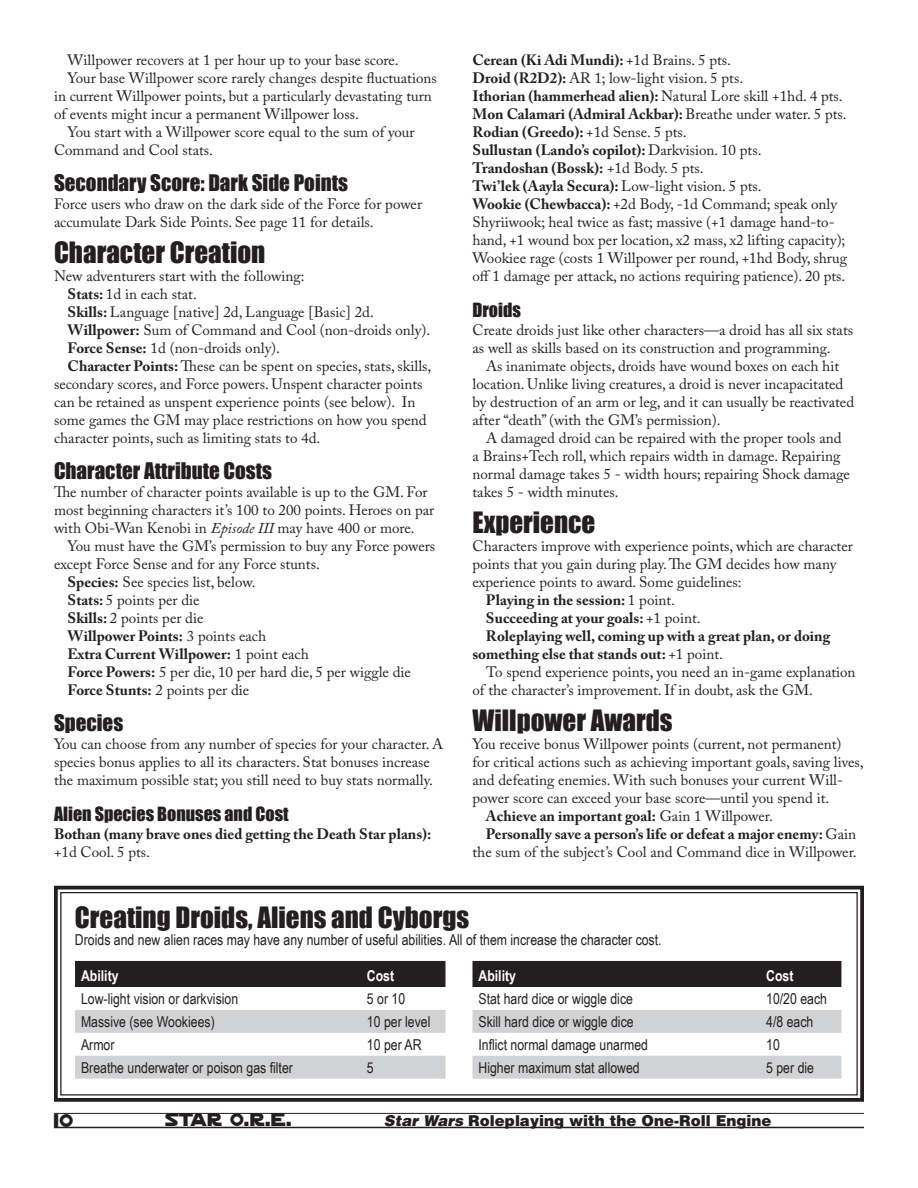
<style>
.page{position:relative;width:918px;height:1188px;background:#fff}
.page>*{position:absolute;margin:0;border:0;box-sizing:border-box;transform-origin:0 0}
.t1{font:27px "Impact";color:#231f20}
.t2{font:21px "Impact";color:#231f20}
.t3{font:18px "Impact";color:#231f20}
.t4{font:18px "Jedi Normal";letter-spacing:-.015em;color:#231f20}
.t5{font:15px/18px "Adobe Caslon Pro";color:#231f20}
.t6{font:700 15px "Adobe Caslon Pro";color:#231f20}
.t7{font:15px "Arial Narrow";color:#231f20}
.t8{font:900 15px "Helvetica";color:#231f20}
.t9{font:700 15px "Arial Narrow";color:#fff}
.s1{font-weight:700}
.s2{font-style:italic}
.s3{font-weight:400}
</style>
<div class="page">
<hr style="left:54px;top:1113px;width:810px;height:1px;background:#231f20">
<hr style="left:54px;top:1127px;width:810px;height:1px;background:#231f20">
<svg style="left:54px;top:885px;width:810px;height:217px"></svg>
<div style="left:60px;top:892px;width:798px;height:204px;border:1px solid #231f20"></div>
<div style="left:75px;top:961px;width:371px;height:26px;background:#231f20"></div>
<svg style="left:75px;top:1010px;width:371px;height:69px"></svg>
<div style="left:472px;top:961px;width:369px;height:26px;background:#231f20"></div>
<svg style="left:472px;top:1010px;width:369px;height:69px"></svg>
<p class="t5" style="left:68px;top:51px;width:333px">Willpower recovers at 1 per hour up to your base score.</p>
<p class="t5" style="left:68px;top:69px;width:371px">Your base Willpower score rarely changes despite fluctuations</p>
<p class="t5" style="left:54px;top:87px;width:379px">in current Willpower points, but a particularly devastating turn</p>
<p class="t5" style="left:54px;top:105px;width:306px">of events might incur a permanent Willpower loss.</p>
<p class="t5" style="left:68px;top:123px;width:349px">You start with a Willpower score equal to the sum of your</p>
<p class="t5" style="left:54px;top:141px;width:161px">Command and Cool stats.</p>
<h2 class="t2" style="left:54px;top:170px;width:296px">Secondary Score: Dark Side Points</h2>
<p class="t5" style="left:54px;top:195px;width:370px">Force users who draw on the dark side of the Force for power accumulate Dark Side Points. See page 11 for details.</p>
<h1 class="t1" style="left:54px;top:236px;width:213px">Character Creation</h1>
<p class="t5" style="left:54px;top:267px;width:252px">New adventurers start with the following:</p>
<p class="t5" style="left:67px;top:285px;width:131px"><span class="s1">Stats:</span> 1d in each stat.</p>
<p class="t5" style="left:67px;top:303px;width:308px"><span class="s1">Skills:</span> Language [native] 2d, Language [Basic] 2d.</p>
<p class="t5" style="left:67px;top:321px;width:364px"><span class="s1">Willpower:</span> Sum of Command and Cool (non-droids only).</p>
<p class="t5" style="left:67px;top:339px;width:214px"><span class="s1">Force Sense:</span> 1d (non-droids only).</p>
<p class="t5" style="left:67px;top:357px;width:365px"><span class="s1">Character Points:</span> These can be spent on species, stats, skills,</p>
<p class="t5" style="left:54px;top:375px;width:370px">secondary scores, and Force powers. Unspent character points</p>
<p class="t5" style="left:54px;top:393px;width:363px">can be retained as unspent experience points (see below). In</p>
<p class="t5" style="left:54px;top:411px;width:374px">some games the GM may place restrictions on how you spend</p>
<p class="t5" style="left:54px;top:429px;width:268px">character points, such as limiting stats to 4d.</p>
<h2 class="t2" style="left:54px;top:458px;width:220px">Character Attribute Costs</h2>
<p class="t5" style="left:54px;top:483px;width:382px">The number of character points available is up to the GM. For most beginning characters it’s 100 to 200 points. Heroes on par with Obi-Wan Kenobi in <span class="s2">Episode III</span> may have 400 or more.</p>
<p class="t5" style="left:68px;top:537px;width:369px">You must have the GM’s permission to buy any Force powers</p>
<p class="t5" style="left:54px;top:555px;width:267px">except Force Sense and for any Force stunts.</p>
<p class="t5" style="left:67px;top:573px;width:189px"><span class="s1">Species:</span> See species list, below.</p>
<p class="t5" style="left:68px;top:591px;width:134px"><span class="s1">Stats:</span> 5 points per die</p>
<p class="t5" style="left:68px;top:609px;width:138px"><span class="s1">Skills:</span> 2 points per die</p>
<p class="t6" style="left:67px;top:627px;width:200px">Willpower Points: <span class="s3">3 points each</span></p>
<p class="t6" style="left:67px;top:645px;width:243px">Extra Current Willpower: <span class="s3">1 point each</span></p>
<p class="t5" style="left:67px;top:663px;width:345px"><span class="s1">Force Powers:</span> 5 per die, 10 per hard die, 5 per wiggle die</p>
<p class="t5" style="left:67px;top:681px;width:183px"><span class="s1">Force Stunts:</span> 2 points per die</p>
<h2 class="t2" style="left:54px;top:710px;width:71px">Species</h2>
<p class="t5" style="left:54px;top:735px;width:391px">You can choose from any number of species for your character. A species bonus applies to all its characters. Stat bonuses increase the maximum possible stat; you still need to buy stats normally.</p>
<p class="t3" style="left:54px;top:803px;width:236px">Alien Species Bonuses and Cost</p>
<p class="t6" style="left:54px;top:825px;width:379px">Bothan (many brave ones died getting the Death Star plans):</p>
<p class="t5" style="left:54px;top:843px;width:98px">+1d Cool. 5 pts.</p>
<p class="t5" style="left:472px;top:51px;width:376px"><span class="s1">Cerean (Ki Adi Mundi):</span> +1d Brains. 5 pts.<br><span class="s1">Droid (R2D2):</span> AR 1; low-light vision. 5 pts.<br><span class="s1">Ithorian (hammerhead alien):</span> Natural Lore skill +1hd. 4 pts.<br><span class="s1">Mon Calamari (Admiral Ackbar):</span> Breathe under water. 5 pts.<br><span class="s1">Rodian (Greedo):</span> +1d Sense. 5 pts.<br><span class="s1">Sullustan (Lando’s copilot):</span> Darkvision. 10 pts.<br><span class="s1">Trandoshan (Bossk):</span> +1d Body. 5 pts.<br><span class="s1">Twi’lek (Aayla Secura):</span> Low-light vision. 5 pts.<br><span class="s1">Wookie (Chewbacca):</span> +2d Body, -1d Command; speak only Shyriiwook; heal twice as fast; massive (+1 damage hand-to&shy;hand, +1 wound box per location, x2 mass, x2 lifting capacity); Wookiee rage (costs 1 Willpower per round, +1hd Body, shrug off 1 damage per attack, no actions requiring patience). 20 pts.</p>
<p class="t3" style="left:472px;top:299px;width:50px">Droids</p>
<p class="t5" style="left:472px;top:321px;width:382px">Create droids just like other characters—a droid has all six stats as well as skills based on its construction and programming.</p>
<p class="t5" style="left:472px;top:357px;width:383px;text-indent:14px">As inanimate objects, droids have wound boxes on each hit location. Unlike living creatures, a droid is never incapacitated by destruction of an arm or leg, and it can usually be reactivated after “death” (with the GM’s permission).</p>
<p class="t5" style="left:472px;top:429px;width:379px;text-indent:14px">A damaged droid can be repaired with the proper tools and a Brains+Tech roll, which repairs width in damage. Repairing normal damage takes 5 - width hours; repairing Shock damage takes 5 - width minutes.</p>
<h1 class="t1" style="left:472px;top:506px;width:124px">Experience</h1>
<p class="t5" style="left:472px;top:537px;width:382px">Characters improve with experience points, which are character</p>
<p class="t5" style="left:472px;top:555px;width:365px">points that you gain during play. The GM decides how many</p>
<p class="t5" style="left:472px;top:573px;width:271px">experience points to award. Some guidelines:</p>
<p class="t6" style="left:486px;top:591px;width:191px">Playing in the session: <span class="s3">1 point.</span></p>
<p class="t6" style="left:486px;top:609px;width:216px">Succeeding at your goals: <span class="s3">+1 point.</span></p>
<p class="t6" style="left:486px;top:627px;width:346px">Roleplaying well, coming up with a great plan, or doing</p>
<p class="t6" style="left:472px;top:645px;width:252px">something else that stands out: <span class="s3">+1 point.</span></p>
<p class="t5" style="left:486px;top:663px;width:371px">To spend experience points, you need an in-game explanation</p>
<p class="t5" style="left:472px;top:681px;width:342px">of the character’s improvement. If in doubt, ask the GM.</p>
<h1 class="t1" style="left:472px;top:704px;width:202px">Willpower Awards</h1>
<p class="t5" style="left:472px;top:735px;width:371px">You receive bonus Willpower points (current, not permanent)</p>
<p class="t5" style="left:472px;top:753px;width:393px">for critical actions such as achieving important goals, saving lives,</p>
<p class="t5" style="left:472px;top:771px;width:372px">and defeating enemies. With such bonuses your current Will-</p>
<p class="t5" style="left:472px;top:789px;width:358px">power score can exceed your base score—until you spend it.</p>
<p class="t6" style="left:486px;top:807px;width:288px">Achieve an important goal: <span class="s3">Gain 1 Willpower.</span></p>
<p class="t6" style="left:486px;top:825px;width:372px">Personally save a person’s life or defeat a major enemy: <span class="s3">Gain</span></p>
<p class="t5" style="left:473px;top:843px;width:386px">the sum of the subject’s Cool and Command dice in Willpower.</p>
<h1 class="t1" style="left:75px;top:901px;width:396px">Creating Droids, Aliens and Cyborgs</h1>
<p class="t7" style="left:75px;top:931px;width:588px">Droids and new alien races may have any number of useful abilities. All of them increase the character cost.</p>
<p class="t9" style="left:81px;top:967px;width:39px">Ability</p>
<p class="t9" style="left:367px;top:967px;width:29px">Cost</p>
<p class="t7" style="left:81px;top:990px;width:159px">Low-light vision or darkvision</p>
<p class="t7" style="left:367px;top:990px;width:40px">5 or 10</p>
<p class="t7" style="left:81px;top:1013px;width:135px">Massive (see Wookiees)</p>
<p class="t7" style="left:367px;top:1013px;width:65px">10 per level</p>
<p class="t7" style="left:81px;top:1036px;width:35px">Armor</p>
<p class="t7" style="left:367px;top:1036px;width:56px">10 per AR</p>
<p class="t7" style="left:81px;top:1059px;width:213px">Breathe underwater or poison gas filter</p>
<p class="t7" style="left:367px;top:1059px;width:8px">5</p>
<p class="t9" style="left:478px;top:967px;width:39px">Ability</p>
<p class="t9" style="left:766px;top:967px;width:29px">Cost</p>
<p class="t7" style="left:478px;top:990px;width:156px">Stat hard dice or wiggle dice</p>
<p class="t7" style="left:766px;top:990px;width:62px">10/20 each</p>
<p class="t7" style="left:478px;top:1013px;width:157px">Skill hard dice or wiggle dice</p>
<p class="t7" style="left:766px;top:1013px;width:49px">4/8 each</p>
<p class="t7" style="left:478px;top:1036px;width:171px">Inflict normal damage unarmed</p>
<p class="t7" style="left:766px;top:1036px;width:15px">10</p>
<p class="t7" style="left:478px;top:1059px;width:163px">Higher maximum stat allowed</p>
<p class="t7" style="left:766px;top:1059px;width:49px">5 per die</p>
<p class="t4" style="left:54px;top:1110px;width:22px">10</p>
<p class="t4" style="left:165px;top:1110px;width:129px">STAR O.R.E.</p>
<p class="t8" style="left:384px;top:1111px;width:389px"><span class="s2">Star Wars</span> Roleplaying with the One-Roll Engine</p>
</div>
